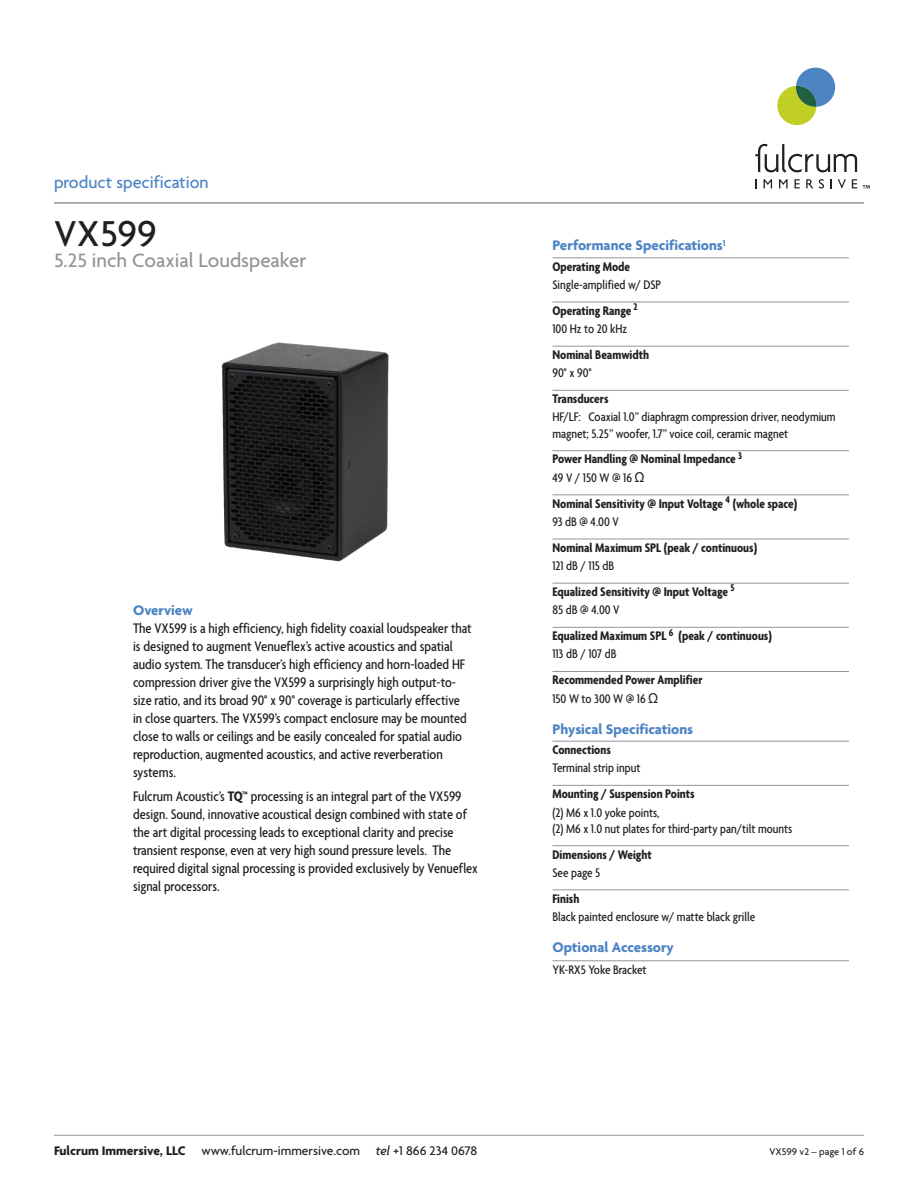
<style>
.page{position:relative;width:918px;height:1188px;background:#fff}
.page>*{position:absolute;margin:0;border:0;box-sizing:border-box;transform-origin:0 0}
.t1{font:500 39px "Agenda";color:#231f20}
.t2{font:500 21px "Agenda";color:#939598}
.t3{font:500 18px "Agenda";color:#4d84c4}
.body{font:500 condensed 15px/18px "Agenda";color:#231f20}
.blue_head{font:700 15px "Agenda";color:#4d84c4}
.data{font:500 condensed 13.5px/16.2px "Agenda";color:#231f20}
.data_head{font:700 condensed 13.5px "Agenda";color:#231f20}
.t4{font:500 13.5px "Agenda";color:#231f20}
.options_head{font:500 condensed 13.5px "Agenda";color:#231f20}
.t5{font:500 10.5px "Agenda";color:#231f20}
.s1{font-weight:700}
.s2{font-family:"Arial";font-weight:400;font-stretch:normal}
.s3{font-style:italic}
</style>
<div class="page">
<hr style="left:54px;top:1135px;width:810px;height:1px;background:#939598">
<svg style="left:777px;top:68px;width:58px;height:57px"></svg>
<svg style="left:755px;top:144px;width:102px;height:29px"></svg>
<svg style="left:755px;top:179px;width:2px;height:9px"></svg>
<svg style="left:764px;top:179px;width:8px;height:9px"></svg>
<svg style="left:779px;top:179px;width:9px;height:9px"></svg>
<svg style="left:795px;top:179px;width:5px;height:9px"></svg>
<svg style="left:806px;top:179px;width:7px;height:9px"></svg>
<svg style="left:819px;top:179px;width:5px;height:10px"></svg>
<svg style="left:830px;top:179px;width:2px;height:9px"></svg>
<svg style="left:838px;top:179px;width:8px;height:9px"></svg>
<svg style="left:852px;top:179px;width:5px;height:9px"></svg>
<svg style="left:863px;top:185px;width:7px;height:4px"></svg>
<hr style="left:54px;top:202px;width:810px;height:1px;background:#939598">
<img style="left:221px;top:342px;width:168px;height:220px">
<hr style="left:552px;top:257px;width:297px;height:1px;background:#939598">
<hr style="left:552px;top:302px;width:297px;height:1px;background:#939598">
<hr style="left:552px;top:346px;width:297px;height:1px;background:#939598">
<hr style="left:552px;top:390px;width:297px;height:1px;background:#939598">
<hr style="left:552px;top:450px;width:297px;height:1px;background:#939598">
<hr style="left:552px;top:494px;width:297px;height:1px;background:#939598">
<hr style="left:552px;top:539px;width:297px;height:1px;background:#939598">
<hr style="left:552px;top:583px;width:297px;height:1px;background:#939598">
<hr style="left:552px;top:627px;width:297px;height:1px;background:#939598">
<hr style="left:552px;top:671px;width:297px;height:1px;background:#939598">
<hr style="left:552px;top:741px;width:297px;height:1px;background:#939598">
<hr style="left:552px;top:785px;width:297px;height:1px;background:#939598">
<hr style="left:552px;top:845px;width:297px;height:1px;background:#939598">
<hr style="left:552px;top:889px;width:297px;height:1px;background:#939598">
<hr style="left:552px;top:960px;width:297px;height:1px;background:#939598">
<p class="t3" style="left:54px;top:172px;width:156px">product specification</p>
<p class="t1" style="left:54px;top:212px;width:104px">VX599</p>
<p class="t2" style="left:54px;top:249px;width:254px">5.25 inch Coaxial Loudspeaker</p>
<p class="blue_head" style="left:133px;top:602px;width:61px">Overview</p>
<p class="body" style="left:133px;top:620px;width:340px">The VX599 is a high efficiency, high fidelity coaxial loudspeaker that is designed to augment Venueflex’s active acoustics and spatial audio system. The transducer’s high efficiency and horn-loaded HF compression driver give the VX599 a surprisingly high output-to&shy;size ratio, and its broad 90° x 90° coverage is particularly effective in close quarters. The VX599’s compact enclosure may be mounted close to walls or ceilings and be easily concealed for spatial audio reproduction, augmented acoustics, and active reverberation systems.</p>
<p class="body" style="left:133px;top:788px;width:346px">Fulcrum Acoustic’s <span class="s1">TQ™</span> processing is an integral part of the VX599 design. Sound, innovative acoustical design combined with state of the art digital processing leads to exceptional clarity and precise transient response, even at very high sound pressure levels. The required digital signal processing is provided exclusively by Venueflex signal processors.</p>
<p class="blue_head" style="left:552px;top:237px;width:175px">Performance Specifications<sup>1</sup></p>
<p class="data_head" style="left:552px;top:259px;width:79px">Operating Mode</p>
<p class="data" style="left:552px;top:277px;width:110px">Single-amplified w/ DSP</p>
<p class="data_head" style="left:552px;top:303px;width:87px">Operating Range <sup>2</sup></p>
<p class="data" style="left:552px;top:322px;width:76px">100 Hz to 20 kHz</p>
<p class="data_head" style="left:552px;top:347px;width:98px">Nominal Beamwidth</p>
<p class="data" style="left:552px;top:366px;width:41px">90° x 90°</p>
<p class="data_head" style="left:552px;top:392px;width:58px">Transducers</p>
<p class="data" style="left:552px;top:410px;width:285px">HF/LF: Coaxial 1.0” diaphragm compression driver, neodymium magnet; 5.25” woofer, 1.7” voice coil, ceramic magnet</p>
<p class="data_head" style="left:552px;top:452px;width:191px">Power Handling @ Nominal Impedance <sup>3</sup></p>
<p class="data" style="left:552px;top:470px;width:94px">49 V / 150 W @ 16 <span class="s2">Ω</span></p>
<p class="data_head" style="left:552px;top:496px;width:246px">Nominal Sensitivity @ Input Voltage <sup>4</sup> (whole space)</p>
<p class="data" style="left:552px;top:514px;width:68px">93 dB @ 4.00 V</p>
<p class="data_head" style="left:552px;top:540px;width:206px">Nominal Maximum SPL (peak / continuous)</p>
<p class="data" style="left:552px;top:559px;width:63px">121 dB / 115 dB</p>
<p class="data_head" style="left:552px;top:584px;width:184px">Equalized Sensitivity @ Input Voltage <sup>5</sup></p>
<p class="data" style="left:552px;top:603px;width:69px">85 dB @ 4.00 V</p>
<p class="data_head" style="left:552px;top:629px;width:221px">Equalized Maximum SPL <sup>6</sup> (peak / continuous)</p>
<p class="data" style="left:552px;top:647px;width:66px">113 dB / 107 dB</p>
<p class="data_head" style="left:552px;top:673px;width:152px">Recommended Power Amplifier</p>
<p class="data" style="left:552px;top:691px;width:107px">150 W to 300 W @ 16 <span class="s2">Ω</span></p>
<p class="blue_head" style="left:552px;top:721px;width:142px">Physical Specifications</p>
<p class="data_head" style="left:552px;top:742px;width:60px">Connections</p>
<p class="data" style="left:552px;top:761px;width:89px">Terminal strip input</p>
<p class="data_head" style="left:552px;top:787px;width:144px">Mounting / Suspension Points</p>
<p class="data" style="left:552px;top:805px;width:241px">(2) M6 x 1.0 yoke points,<br>(2) M6 x 1.0 nut plates for third-party pan/tilt mounts</p>
<p class="data_head" style="left:552px;top:847px;width:101px">Dimensions / Weight</p>
<p class="data" style="left:552px;top:865px;width:49px">See page 5</p>
<p class="data_head" style="left:552px;top:891px;width:28px">Finish</p>
<p class="data" style="left:552px;top:909px;width:204px">Black painted enclosure w/ matte black grille</p>
<p class="blue_head" style="left:552px;top:939px;width:123px">Optional Accessory</p>
<p class="options_head" style="left:552px;top:962px;width:96px">YK-RX5 Yoke Bracket</p>
<p class="t4" style="left:54px;top:1143px;width:425px"><span class="s1">Fulcrum Immersive, LLC</span> www.fulcrum-immersive.com <span class="s3">tel</span> +1 866 234 0678</p>
<p class="t5" style="left:770px;top:1146px;width:96px">VX599 v2 – page 1 of 6</p>
</div>
